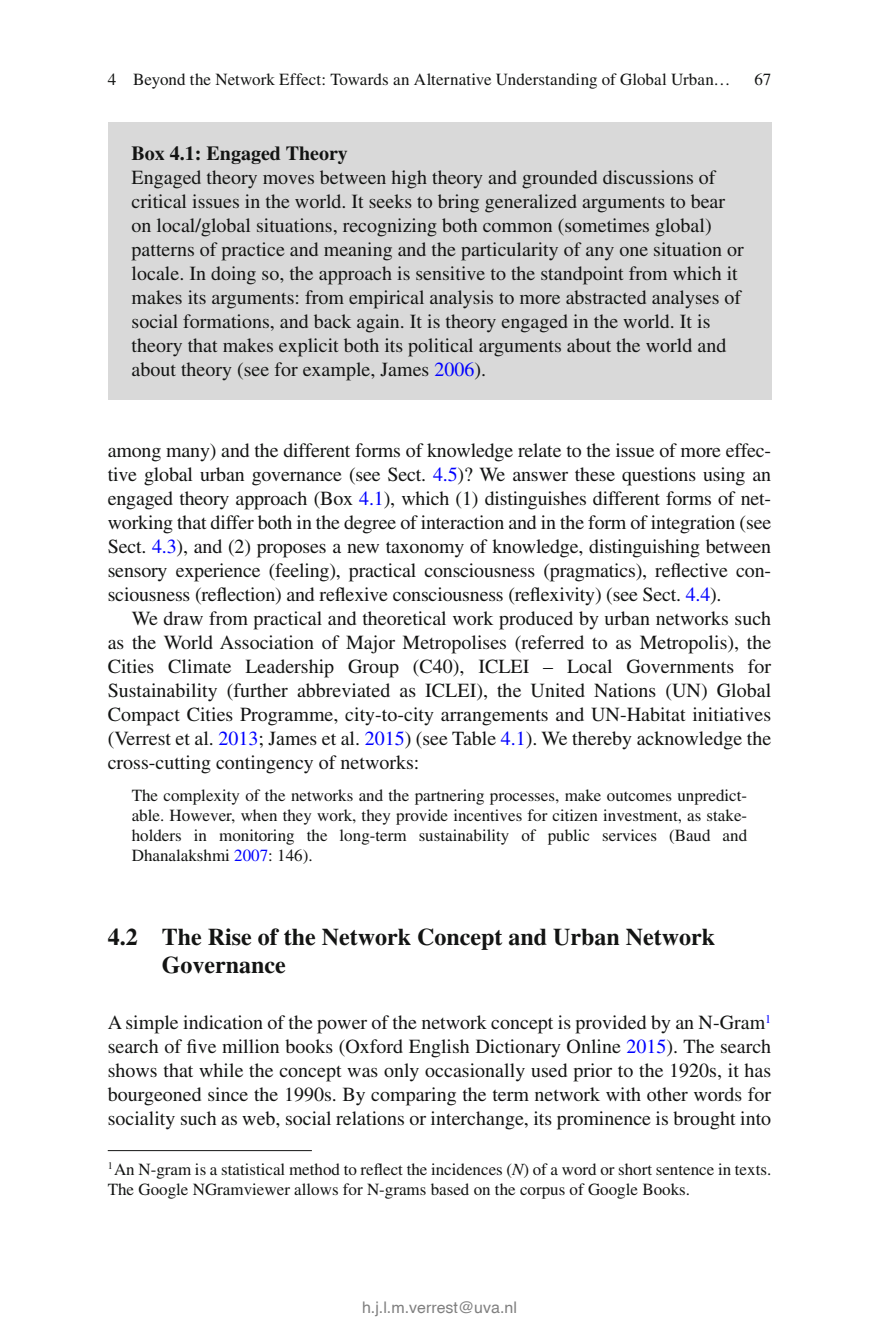
<style>
.page{position:relative;width:879px;height:1333px;background:#fff}
.page>*{position:absolute;margin:0;border:0;box-sizing:border-box;transform-origin:0 0}
.t1{font:700 24px/28px "Ccjjrd Mgxngc Xcrynd Dprggm Times";color:#131413}
.t2{font:20px/24px "Jfwkrh Lblldk Ybjhcr Rrxhqc Times";color:#131413;text-align:justify}
.t3{font:700 20px "Ccjjrd Mgxngc Xcrynd Dprggm Times";color:#131413}
.t4{font:17px/20px "Jfwkrh Lblldk Ybjhcr Rrxhqc Times";color:#131413;text-align:justify}
.t5{font:16px "Helvetica";color:#808080}
.s1{color:#00f}
.s2{font-family:"Lrgjdt Yflcwq Vsxjhm Dfplqr Times";font-style:italic}
</style>
<div class="page">
<hr style="left:108px;top:1149px;width:204px;height:1px;background:#131413">
<div style="left:108px;top:122px;width:663px;height:277px;background:#d9d9d9"></div>
<p class="t4" style="left:108px;top:71px;width:624px">4 Beyond the Network Effect: Towards an Alternative Understanding of Global Urban…</p>
<p class="t4" style="left:754px;top:71px;width:18px">67</p>
<p class="t3" style="left:132px;top:146px;width:218px">Box 4.1: Engaged Theory</p>
<p class="t2" style="left:132px;top:167px;width:614px;text-align:left">Engaged theory moves between high theory and grounded discussions of critical issues in the world. It seeks to bring generalized arguments to bear on local/global situations, recognizing both common (sometimes global) patterns of practice and meaning and the particularity of any one situation or locale. In doing so, the approach is sensitive to the standpoint from which it makes its arguments: from empirical analysis to more abstracted analyses of social formations, and back again. It is theory engaged in the world. It is theory that makes explicit both its political arguments about the world and about theory (see for example, James <span class="s1">2006</span> ).</p>
<p class="t2" style="left:108px;top:440px;width:665px">among many) and the different forms of knowledge relate to the issue of more effec&shy;tive global urban governance (see Sect. <span class="s1">4.5</span> )? We answer these questions using an engaged theory approach (Box <span class="s1">4.1</span> ), which (1) distinguishes different forms of net&shy;working that differ both in the degree of interaction and in the form of integration (see Sect. <span class="s1">4.3</span> ), and (2) proposes a new taxonomy of knowledge, distinguishing between sensory experience (feeling), practical consciousness (pragmatics), reflective con&shy;sciousness (reflection) and reflexive consciousness (reflexivity) (see Sect. <span class="s1">4.4</span> ).</p>
<p class="t2" style="left:108px;top:608px;width:665px;text-indent:24px">We draw from practical and theoretical work produced by urban networks such as the World Association of Major Metropolises (referred to as Metropolis) , the Cities Climate Leadership Group ( C40 ), ICLEI – Local Governments for Sustainability (further abbreviated as ICLEI), the United Nations (UN) Global Compact Cities Programme , city-to-city arrangements and UN-Habitat initiatives (Verrest et al. <span class="s1">2013</span> ; James et al. <span class="s1">2015</span> ) (see Table <span class="s1">4.1</span> ). We thereby acknowledge the cross-cutting contingency of networks:</p>
<p class="t4" style="left:132px;top:787px;width:617px">The complexity of the networks and the partnering processes, make outcomes unpredict&shy;able. However, when they work, they provide incentives for citizen investment, as stake&shy;holders in monitoring the long-term sustainability of public services (Baud and Dhanalakshmi <span class="s1">2007</span> : 146).</p>
<p class="t1" style="left:162px;top:925px;width:555px;text-indent:-54px">4.2 The Rise of the Network Concept and Urban Network<br>Governance</p>
<p class="t2" style="left:108px;top:1012px;width:665px">A simple indication of the power of the network concept is provided by an N-Gram <sup>1 </sup>search of five million books (Oxford English Dictionary Online <span class="s1">2015</span> ). The search shows that while the concept was only occasionally used prior to the 1920s, it has bourgeoned since the 1990s. By comparing the term network with other words for sociality such as web, social relations or interchange, its prominence is brought into</p>
<p class="t4" style="left:108px;top:1160px;width:665px"><sup>1</sup> An N-gram is a statistical method to reflect the incidences ( <span class="s2">N</span> ) of a word or short sentence in texts.<br>The Google NGramviewer allows for N-grams based on the corpus of Google Books.</p>
<p class="t5" style="left:362px;top:1297px;width:156px">h.j.l.m.verrest@uva.nl</p>
</div>
